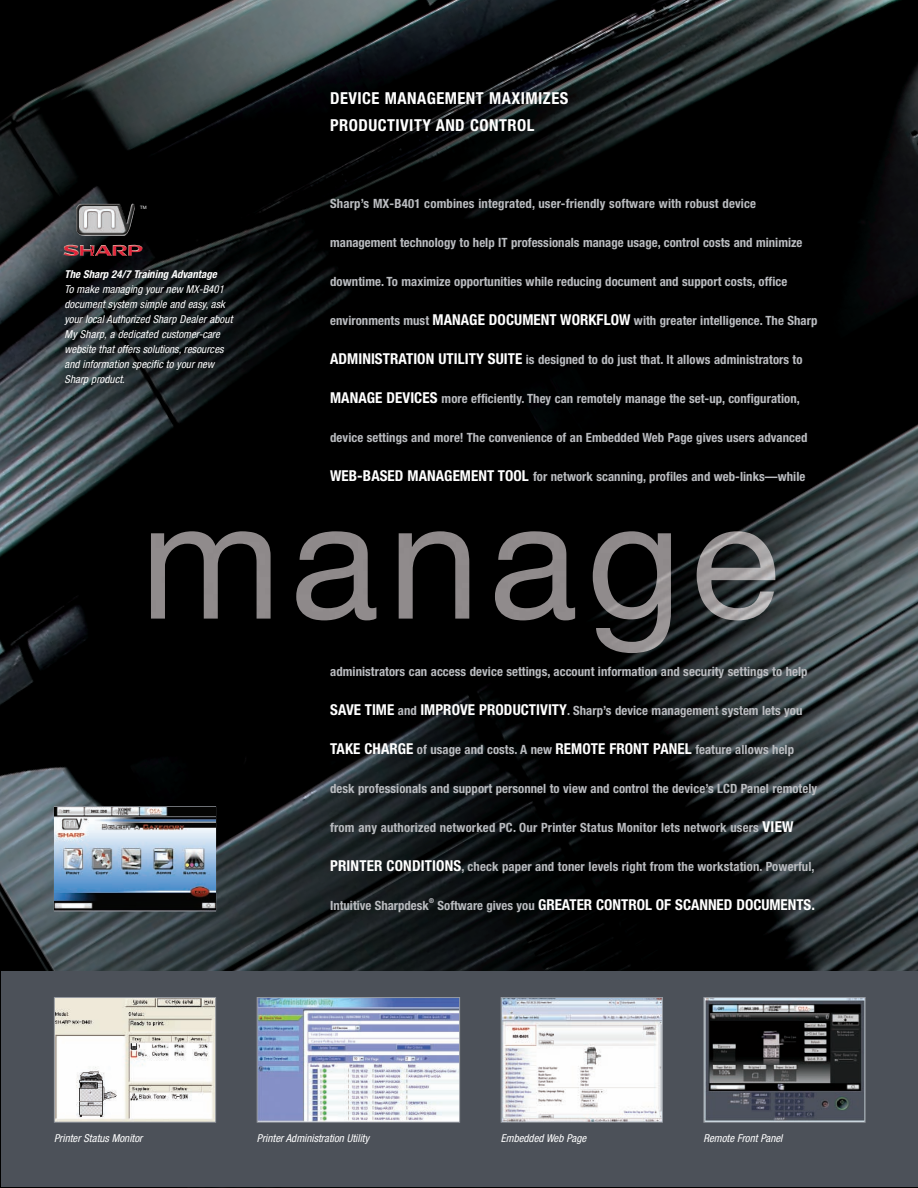
<style>
.page{position:relative;width:918px;height:1188px;background:#fff}
.page>*{position:absolute;margin:0;border:0;box-sizing:border-box;transform-origin:0 0}
.t1{font:700 condensed 16.5px/27px "Helvetica Neue";letter-spacing:.03em;color:#fff}
.t2{font:700 condensed 15px "Helvetica Neue";color:#fff}
.t3{font:700 condensed 12.75px "Helvetica Neue";letter-spacing:.005em;color:#babcc0}
.t4{font:italic condensed 10.8px/15px "Helvetica Neue";letter-spacing:.005em;color:#fff}
.t5{font:italic 700 condensed 10.8px "Helvetica Neue";color:#fff}
.t6{font:700 condensed 6.75px "Helvetica Neue";color:#babcc0}
.t7{font:4.5px "Helvetica Neue";color:#fff}
.s1{font-size:15px;color:#fff}
.s2{font-size:12.75px;color:#babcc0}
</style>
<div class="page">
<img style="left:0;top:0;width:918px;height:1188px">
<div style="left:1px;top:971px;width:917px;height:216px;background:#4c5159"></div>
<img style="left:56px;top:999px;width:158px;height:122px">
<div style="left:54px;top:997px;width:162px;height:126px;border:1px solid #9599a0"></div>
<img style="left:706px;top:999px;width:158px;height:122px">
<div style="left:704px;top:997px;width:162px;height:126px;border:1px solid #9599a0"></div>
<img style="left:151px;top:531px;width:520px;height:122px">
<img style="left:503px;top:999px;width:158px;height:122px">
<div style="left:501px;top:997px;width:162px;height:126px;border:1px solid #9599a0"></div>
<div style="left:54px;top:806px;width:162px;height:105px;border:1px solid #9599a0"></div>
<img style="left:55px;top:807px;width:160px;height:104px">
<img style="left:259px;top:999px;width:199px;height:122px">
<div style="left:257px;top:997px;width:203px;height:126px;border:1px solid #9599a0"></div>
<img style="left:63px;top:203px;width:80px;height:53px">
<p class="t7" style="left:140px;top:205px;width:8px">TM</p>
<p class="t5" style="left:64px;top:267px;width:154px">The Sharp 24/7 Training Advantage</p>
<p class="t4" style="left:65px;top:281px;width:170px">To make managing your new MX-B401 document system simple and easy, ask your local Authorized Sharp Dealer about My Sharp, a dedicated customer-care website that offers solutions, resources and information specific to your new Sharp product.</p>
<p class="t1" style="left:330px;top:84px;width:240px">DEVICE MANAGEMENT MAXIMIZES<br>PRODUCTIVITY AND CONTROL</p>
<p class="t3" style="left:330px;top:195px;width:428px">Sharp’s MX-B401 combines integrated, user-friendly software with robust device</p>
<p class="t3" style="left:330px;top:234px;width:474px">management technology to help IT professionals manage usage, control costs and minimize</p>
<p class="t3" style="left:330px;top:273px;width:459px">downtime. To maximize opportunities while reducing document and support costs, office</p>
<p class="t3" style="left:330px;top:312px;width:489px">environments must <span class="s1">MANAGE DOCUMENT WORKFLOW</span> with greater intelligence. The Sharp</p>
<p class="t3" style="left:330px;top:351px;width:474px"><span class="s1">ADMINISTRATION UTILITY SUITE</span> is designed to do just that. It allows administrators to</p>
<p class="t3" style="left:330px;top:390px;width:471px"><span class="s1">MANAGE DEVICES</span> more efficiently. They can remotely manage the set-up, configuration,</p>
<p class="t3" style="left:330px;top:429px;width:479px">device settings and more! The convenience of an Embedded Web Page gives users advanced</p>
<p class="t3" style="left:330px;top:468px;width:477px"><span class="s1">WEB-BASED MANAGEMENT TOOL</span> for network scanning, profiles and web-links—while</p>
<p class="t3" style="left:330px;top:663px;width:479px">administrators can access device settings, account information and security settings to help</p>
<p class="t3" style="left:330px;top:702px;width:474px"><span class="s1">SAVE TIME</span> and <span class="s1">IMPROVE PRODUCTIVITY</span>. Sharp’s device management system lets you</p>
<p class="t3" style="left:330px;top:741px;width:465px"><span class="s1">TAKE CHARGE</span> of usage and costs. A new <span class="s1">REMOTE FRONT PANEL</span> feature allows help</p>
<p class="t3" style="left:330px;top:780px;width:489px">desk professionals and support personnel to view and control the device’s LCD Panel remotely</p>
<p class="t3" style="left:330px;top:819px;width:465px">from any authorized networked PC. Our Printer Status Monitor lets network users <span class="s1">VIEW</span></p>
<p class="t3" style="left:330px;top:858px;width:486px"><span class="s1">PRINTER CONDITIONS</span>, check paper and toner levels right from the workstation. Powerful,</p>
<p class="t3" style="left:330px;top:897px;width:100px">Intuitive Sharpdesk</p>
<p class="t6" style="left:429px;top:897px;width:7px">®</p>
<p class="t2" style="left:438px;top:895px;width:379px"><span class="s2">Software gives you</span> GREATER CONTROL OF SCANNED DOCUMENTS.</p>
<p class="t4" style="left:54px;top:1131px;width:90px">Printer Status Monitor</p>
<p class="t4" style="left:257px;top:1131px;width:114px">Printer Administration Utility</p>
<p class="t4" style="left:501px;top:1131px;width:87px">Embedded Web Page</p>
<p class="t4" style="left:704px;top:1131px;width:80px">Remote Front Panel</p>
</div>
